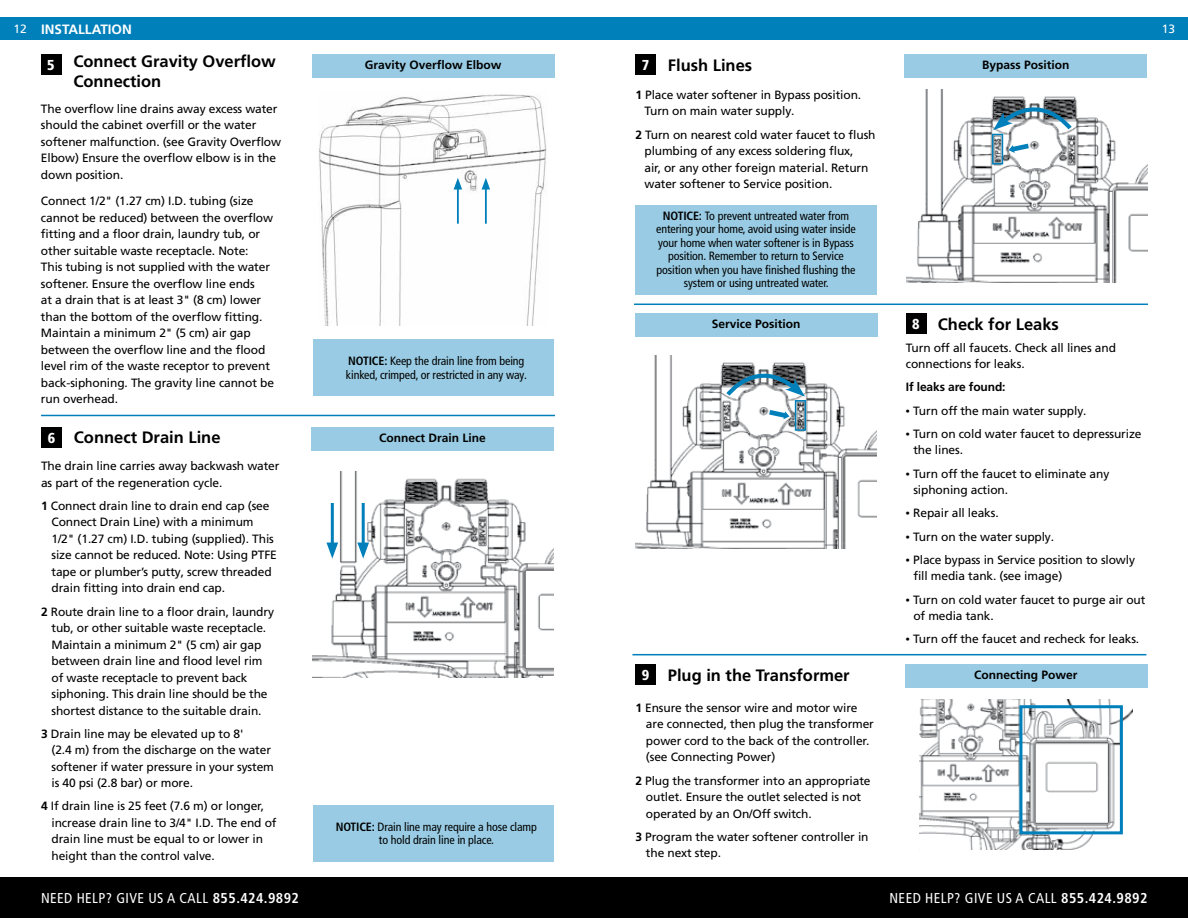
<style>
.page{position:relative;width:1188px;height:918px;background:#fff}
.page>*{position:absolute;margin:0;border:0;box-sizing:border-box;transform-origin:0 0}
.t1{font:700 16.5px/19.8px "Frutiger LT Pro";color:#000}
.t2{font:900 condensed 14.4px "Frutiger LT Pro";color:#fff}
.t3{font:condensed 14.25px "Frutiger LT Pro";letter-spacing:.03em;color:#fff}
.t4{font:700 13.5px "Frutiger LT Pro";color:#fff}
.t5{font:12px/16.5px "Frutiger LT Pro";letter-spacing:-.01em;color:#000}
.t6{font:condensed 12px/13.5px "Frutiger LT Pro";letter-spacing:-.01em;color:#000;text-align:center}
.t7{font:700 12px "Frutiger LT Pro";color:#000}
.t8{font:12px "Frutiger LT Pro";color:#fff}
.s1{font-weight:700}
.s2{font-family:"Nexa";font-weight:700}
</style>
<div class="page">
<div style="left:594px;top:878px;width:594px;height:40px;background:#000"></div>
<div style="left:0;top:878px;width:594px;height:40px;background:#000"></div>
<div style="left:594px;top:17px;width:594px;height:23px;background:#0080bb"></div>
<div style="left:0;top:17px;width:596px;height:23px;background:#0080bb"></div>
<img style="left:920px;top:700px;width:212px;height:149px">
<div style="left:635px;top:55px;width:21px;height:20px;background:#000"></div>
<div style="left:906px;top:313px;width:20px;height:21px;background:#000"></div>
<div style="left:635px;top:664px;width:21px;height:21px;background:#000"></div>
<div style="left:41px;top:55px;width:20px;height:20px;background:#000"></div>
<div style="left:41px;top:427px;width:21px;height:20px;background:#000"></div>
<div style="left:312px;top:427px;width:242px;height:23px;background:#99cce4"></div>
<div style="left:313px;top:339px;width:241px;height:57px;background:#99cce4"></div>
<div style="left:313px;top:805px;width:241px;height:56px;background:#99cce4"></div>
<div style="left:905px;top:664px;width:243px;height:24px;background:#99cce4"></div>
<div style="left:635px;top:205px;width:242px;height:90px;background:#99cce4"></div>
<hr style="left:41px;top:415px;width:514px;height:1px;background:#0080bb">
<hr style="left:634px;top:304px;width:514px;height:1px;background:#0080bb">
<hr style="left:632px;top:654px;width:514px;height:1px;background:#0080bb">
<img style="left:318px;top:94px;width:229px;height:231px">
<hr style="left:485px;top:186px;width:2px;height:38px;background:#0080bb">
<svg style="left:482px;top:178px;width:8px;height:12px"></svg>
<hr style="left:457px;top:186px;width:2px;height:38px;background:#0080bb">
<svg style="left:454px;top:178px;width:8px;height:12px"></svg>
<div style="left:312px;top:55px;width:242px;height:23px;background:#99cce4"></div>
<div style="left:1019px;top:705px;width:104px;height:129px;border:3px solid #0080bb"></div>
<div style="left:905px;top:54px;width:242px;height:23px;background:#99cce4"></div>
<img style="left:635px;top:356px;width:242px;height:192px">
<div style="left:635px;top:313px;width:242px;height:24px;background:#99cce4"></div>
<svg style="left:769px;top:410px;width:20px;height:9px"></svg>
<div style="left:795px;top:400px;width:11px;height:31px;border:2px solid #0080bb"></div>
<svg style="left:724px;top:356px;width:81px;height:43px"></svg>
<img style="left:907px;top:90px;width:241px;height:192px">
<svg style="left:1009px;top:144px;width:20px;height:9px"></svg>
<div style="left:992px;top:134px;width:11px;height:30px;border:2px solid #0080bb"></div>
<svg style="left:993px;top:90px;width:81px;height:42px"></svg>
<img style="left:313px;top:471px;width:241px;height:206px">
<hr style="left:331px;top:503px;width:3px;height:45px;background:#0080bb">
<svg style="left:326px;top:543px;width:12px;height:16px"></svg>
<hr style="left:362px;top:503px;width:3px;height:45px;background:#0080bb">
<svg style="left:357px;top:543px;width:12px;height:16px"></svg>
<p class="t4" style="left:41px;top:21px;width:92px">INSTALLATION</p>
<p class="t8" style="left:13px;top:22px;width:15px">12</p>
<p class="t8" style="left:1162px;top:22px;width:15px">13</p>
<h1 class="t1" style="left:668px;top:56px;width:86px">Flush Lines</h1>
<p class="t5" style="left:644px;top:87px;width:218px;text-indent:-9px"><span class="s1">1</span> Place water softener in Bypass position.<br>Turn on main water supply.</p>
<p class="t5" style="left:644px;top:126px;width:233px;text-indent:-9px"><span class="s1">2</span> Turn on nearest cold water faucet to flush plumbing of any excess soldering flux,<br>air, or any other foreign material. Return water softener to Service position.</p>
<h1 class="t1" style="left:73px;top:52px;width:204px">Connect Gravity Overflow<br>Connection</h1>
<p class="t5" style="left:41px;top:100px;width:242px">The overflow line drains away excess water should the cabinet overfill or the water softener malfunction. (see Gravity Overflow Elbow) Ensure the overflow elbow is in the down position.</p>
<p class="t7" style="left:365px;top:58px;width:138px">Gravity Overflow Elbow</p>
<p class="t7" style="left:982px;top:57px;width:89px">Bypass Position</p>
<p class="t2" style="left:47px;top:57px;width:9px">5</p>
<p class="t2" style="left:642px;top:57px;width:9px">7</p>
<p class="t5" style="left:41px;top:193px;width:235px">Connect 1/2" (1.27 cm) I.D. tubing (size cannot be reduced) between the overflow fitting and a floor drain, laundry tub, or other suitable waste receptacle. Note:<br>This tubing is not supplied with the water softener. Ensure the overflow line ends<br>at a drain that is at least 3" (8 cm) lower than the bottom of the overflow fitting.<br>Maintain a minimum 2" (5 cm) air gap between the overflow line and the flood level rim of the waste receptor to prevent back-siphoning. The gravity line cannot be run overhead.</p>
<p class="t2" style="left:48px;top:429px;width:9px">6</p>
<h1 class="t1" style="left:74px;top:428px;width:148px">Connect Drain Line</h1>
<p class="t5" style="left:41px;top:458px;width:240px">The drain line carries away backwash water as part of the regeneration cycle.</p>
<p class="t5" style="left:52px;top:497px;width:227px;text-indent:-10px"><span class="s1">1</span> Connect drain line to drain end cap (see Connect Drain Line) with a minimum 1/2" (1.27 cm) I.D. tubing (supplied). This size cannot be reduced. Note: Using PTFE tape or plumber’s putty, screw threaded drain fitting into drain end cap.</p>
<p class="t5" style="left:52px;top:603px;width:224px;text-indent:-10px"><span class="s1">2</span> Route drain line to a floor drain, laundry tub, or other suitable waste receptacle.<br>Maintain a minimum 2" (5 cm) air gap between drain line and flood level rim of waste receptacle to prevent back siphoning. This drain line should be the shortest distance to the suitable drain.</p>
<p class="t5" style="left:52px;top:725px;width:224px;text-indent:-10px"><span class="s1">3</span> Drain line may be elevated up to 8'<br>(2.4 m) from the discharge on the water softener if water pressure in your system is 40 psi (2.8 bar) or more.</p>
<p class="t5" style="left:52px;top:798px;width:227px;text-indent:-10px"><span class="s1">4</span> If drain line is 25 feet (7.6 m) or longer, increase drain line to 3/4" I.D. The end of drain line must be equal to or lower in height than the control valve.</p>
<p class="t6" style="left:346px;top:354px;width:183px;text-align:left"><span class="s1">NOTICE:</span> Keep the drain line from being kinked, crimped, or restricted in any way.</p>
<p class="t7" style="left:379px;top:430px;width:108px">Connect Drain Line</p>
<p class="t6" style="left:336px;top:820px;width:203px"><span class="s1">NOTICE:</span> Drain line may require a hose clamp to hold drain line in place.</p>
<p class="t6" style="left:656px;top:209px;width:201px"><span class="s1">NOTICE:</span> To prevent untreated water from entering your home, avoid using water inside your home when water softener is in Bypass position. Remember to return to Service position when you have finished flushing the system or using untreated water.</p>
<p class="t7" style="left:712px;top:317px;width:90px">Service Position</p>
<p class="t2" style="left:642px;top:666px;width:9px">9</p>
<h1 class="t1" style="left:668px;top:665px;width:183px">Plug in the Transformer</h1>
<p class="t5" style="left:646px;top:699px;width:230px;text-indent:-10px"><span class="s1">1</span> Ensure the sensor wire and motor wire are connected, then plug the transformer power cord to the back of the controller. (see Connecting Power)</p>
<p class="t5" style="left:646px;top:772px;width:226px;text-indent:-10px"><span class="s1">2</span> Plug the transformer into an appropriate outlet. Ensure the outlet selected is not operated by an On/Off switch.</p>
<p class="t5" style="left:646px;top:828px;width:224px;text-indent:-10px"><span class="s1">3</span> Program the water softener controller in the next step.</p>
<p class="t2" style="left:912px;top:315px;width:9px">8</p>
<h1 class="t1" style="left:938px;top:314px;width:123px">Check for Leaks</h1>
<p class="t5" style="left:906px;top:339px;width:212px">Turn off all faucets. Check all lines and connections for leaks.</p>
<p class="t7" style="left:906px;top:380px;width:101px">If leaks are found:</p>
<p class="t5" style="left:906px;top:402px;width:182px"><span class="s2">•</span> Turn off the main water supply.</p>
<p class="t5" style="left:913px;top:425px;width:230px;text-indent:-8px"><span class="s2">•</span> Turn on cold water faucet to depressurize the lines.</p>
<p class="t5" style="left:913px;top:465px;width:197px;text-indent:-8px"><span class="s2">•</span> Turn off the faucet to eliminate any siphoning action.</p>
<p class="t5" style="left:906px;top:505px;width:94px"><span class="s2">•</span> Repair all leaks.</p>
<p class="t5" style="left:906px;top:528px;width:150px"><span class="s2">•</span> Turn on the water supply.</p>
<p class="t5" style="left:913px;top:551px;width:223px;text-indent:-8px"><span class="s2">•</span> Place bypass in Service position to slowly fill media tank. (see image)</p>
<p class="t5" style="left:913px;top:591px;width:234px;text-indent:-8px"><span class="s2">•</span> Turn on cold water faucet to purge air out of media tank.</p>
<p class="t5" style="left:906px;top:631px;width:235px"><span class="s2">•</span> Turn off the faucet and recheck for leaks.</p>
<p class="t7" style="left:974px;top:668px;width:105px">Connecting Power</p>
<p class="t3" style="left:41px;top:890px;width:259px">NEED HELP? GIVE US A CALL <span class="s1">855.424.9892</span></p>
<p class="t3" style="left:890px;top:890px;width:259px">NEED HELP? GIVE US A CALL <span class="s1">855.424.9892</span></p>
</div>
